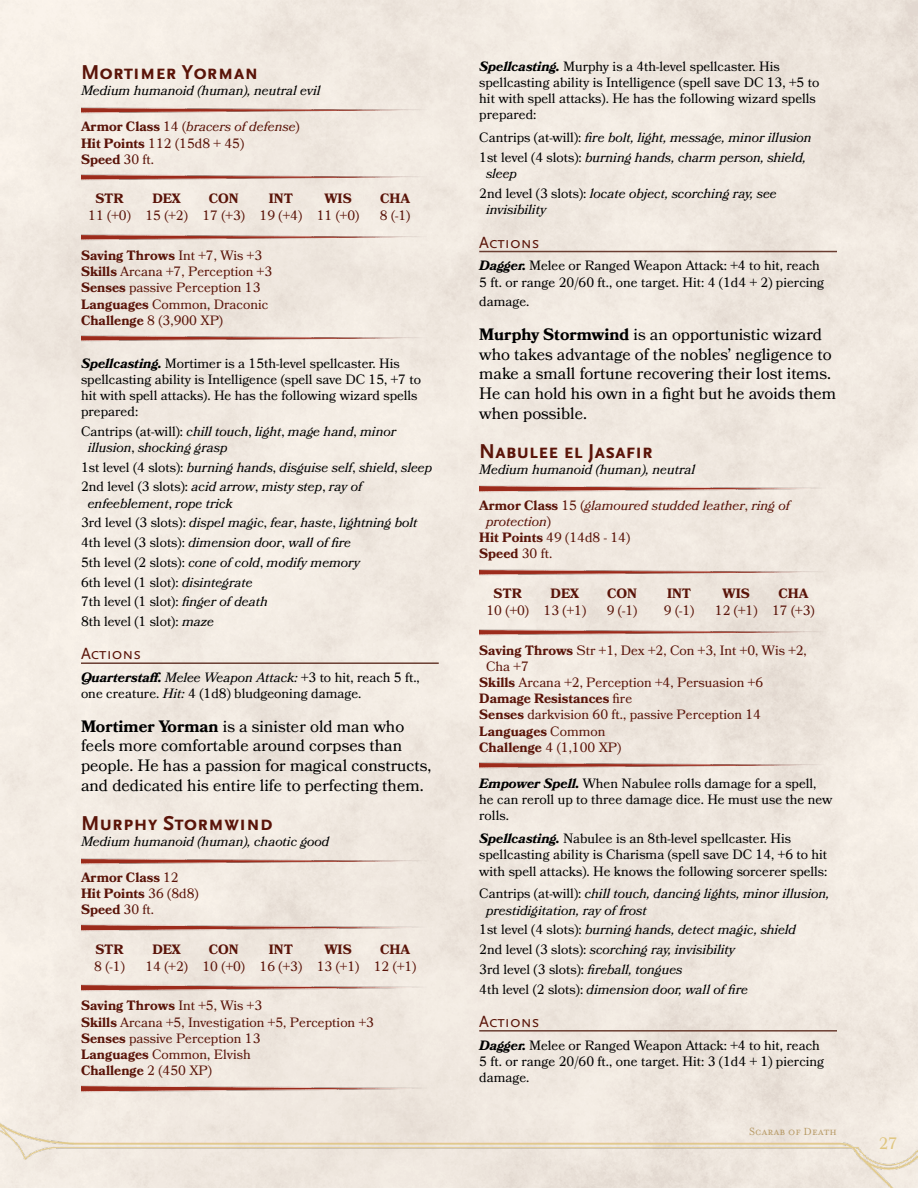
<style>
.page{position:relative;width:918px;height:1188px;background:#fff}
.page>*{position:absolute;margin:0;border:0;box-sizing:border-box;transform-origin:0 0}
.t1{font:700 21px "Scala Sans Caps";color:#5a1409}
.t2{font:16.5px/19.8px "Bookmania";color:#000}
.t3{font:16.5px "Scala Sans Caps";color:#5a1409}
.t4{font:16.5px "Bookmania";color:#e0c67f}
.t5{font:italic 13.5px/19.6px "Bookmania";color:#000}
.t6{font:13.5px/16.2px "Bookmania";color:#000}
.t7{font:13.5px/16.2px "Bookmania";color:#5a1409}
.t8{font:700 13.5px/16.2px "Bookmania";color:#5a1409}
.t9{font:italic 13.5px "Bookmania";color:#5a1409}
.t10{font:12px "Mr.Eaves Small Caps";color:#b79a66}
.s1{font-weight:400}
.s2{font-weight:400;font-style:italic}
.s3{font-weight:700}
.s4{font-weight:700;font-style:italic}
.s5{font-style:normal}
.s6{font-style:italic}
.s7{font-weight:700;font-style:normal}
</style>
<div class="page">
<img style="left:0;top:1119px;width:918px;height:69px">
<hr style="left:81px;top:662px;width:358px;height:2px;background:#6a3d31">
<img style="left:81px;top:108px;width:351px;height:6px">
<img style="left:81px;top:174px;width:351px;height:7px">
<img style="left:81px;top:235px;width:351px;height:6px">
<img style="left:81px;top:335px;width:351px;height:7px">
<img style="left:81px;top:858px;width:351px;height:6px">
<img style="left:81px;top:925px;width:351px;height:6px">
<img style="left:81px;top:985px;width:351px;height:6px">
<img style="left:81px;top:1086px;width:351px;height:6px">
<hr style="left:479px;top:251px;width:358px;height:1px;background:#6a3d31">
<hr style="left:479px;top:1030px;width:358px;height:2px;background:#6a3d31">
<img style="left:479px;top:486px;width:351px;height:6px">
<img style="left:479px;top:569px;width:351px;height:6px">
<img style="left:479px;top:629px;width:351px;height:6px">
<img style="left:479px;top:762px;width:351px;height:7px">
<h1 class="t1" style="left:81px;top:61px;width:179px">Mortimer Yorman</h1>
<p class="t5" style="left:81px;top:81px;width:241px">Medium humanoid (human), neutral evil</p>
<p class="t8" style="left:81px;top:119px;width:220px">Armor Class <span class="s1">14 (</span><span class="s2">bracers of defense</span><span class="s1">)<br></span>Hit Points <span class="s1">112 (15d8 + 45)<br></span>Speed <span class="s1">30 ft.</span></p>
<p class="t8" style="left:95px;top:191px;width:30px">STR</p>
<p class="t8" style="left:152px;top:191px;width:30px">DEX</p>
<p class="t8" style="left:209px;top:191px;width:31px">CON</p>
<p class="t8" style="left:269px;top:191px;width:26px">INT</p>
<p class="t8" style="left:324px;top:191px;width:29px">WIS</p>
<p class="t8" style="left:380px;top:191px;width:31px">CHA</p>
<p class="t7" style="left:88px;top:208px;width:273px">11 (+0) 15 (+2) 17 (+3) 19 (+4) 11 (+0)</p>
<p class="t7" style="left:380px;top:208px;width:32px">8 (-1)</p>
<p class="t7" style="left:81px;top:247px;width:193px"><span class="s3">Saving Throws</span> Int +7, Wis +3<br><span class="s3">Skills</span> Arcana +7, Perception +3<br><span class="s3">Senses</span> passive Perception 13<br><span class="s3">Languages</span> Common, Draconic<br><span class="s3">Challenge</span> 8 (3,900 XP)</p>
<p class="t6" style="left:81px;top:355px;width:342px"><span class="s4">Spellcasting.</span> Mortimer is a 15th-level spellcaster. His spellcasting ability is Intelligence (spell save DC 15, +7 to hit with spell attacks). He has the following wizard spells prepared:</p>
<p class="t5" style="left:88px;top:423px;width:310px;line-height:16.2px;text-indent:-7px"><span class="s5">Cantrips (at-will):</span> chill touch<span class="s5">,</span> light<span class="s5">,</span> mage hand<span class="s5">,</span> minor illusion<span class="s5">,</span> shocking grasp</p>
<p class="t5" style="left:81px;top:457px;width:353px"><span class="s5">1st level (4 slots):</span> burning hands<span class="s5">,</span> disguise self<span class="s5">,</span> shield<span class="s5">,</span> sleep<br><span class="s5">2nd level (3 slots):</span> acid arrow<span class="s5">,</span> misty step<span class="s5">,</span> ray of</p>
<p class="t5" style="left:81px;top:493px;width:338px;text-indent:7px">enfeeblement<span class="s5">,</span> rope trick<br><span class="s5">3rd level (3 slots):</span> dispel magic<span class="s5">,</span> fear<span class="s5">,</span> haste<span class="s5">,</span> lightning bolt <span class="s5">4th level (3 slots):</span> dimension door<span class="s5">,</span> wall of fire<br><span class="s5">5th level (2 slots):</span> cone of cold<span class="s5">,</span> modify memory<br><span class="s5">6th level (1 slot):</span> disintegrate<br><span class="s5">7th level (1 slot):</span> finger of death<br><span class="s5">8th level (1 slot):</span> maze</p>
<p class="t3" style="left:81px;top:645px;width:62px">Actions</p>
<p class="t6" style="left:81px;top:669px;width:340px"><span class="s4">Quarterstaff.</span> <span class="s6">Melee Weapon Attack:</span> +3 to hit, reach 5 ft., one creature. <span class="s6">Hit:</span> 4 (1d8) bludgeoning damage.</p>
<p class="t2" style="left:81px;top:716px;width:352px"><span class="s3">Mortimer Yorman</span> is a sinister old man who feels more comfortable around corpses than people. He has a passion for magical constructs, and dedicated his entire life to perfecting them.</p>
<h1 class="t1" style="left:81px;top:811px;width:193px">Murphy Stormwind</h1>
<p class="t5" style="left:81px;top:831px;width:250px">Medium humanoid (human), chaotic good</p>
<p class="t8" style="left:81px;top:869px;width:119px">Armor Class <span class="s1">12<br></span>Hit Points <span class="s1">36 (8d8)<br></span>Speed <span class="s1">30 ft.</span></p>
<p class="t8" style="left:95px;top:941px;width:30px">STR</p>
<p class="t8" style="left:152px;top:941px;width:30px">DEX</p>
<p class="t8" style="left:209px;top:941px;width:31px">CON</p>
<p class="t8" style="left:269px;top:941px;width:26px">INT</p>
<p class="t8" style="left:324px;top:941px;width:29px">WIS</p>
<p class="t8" style="left:380px;top:941px;width:31px">CHA</p>
<p class="t7" style="left:94px;top:958px;width:32px">8 (-1)</p>
<p class="t7" style="left:145px;top:958px;width:273px">14 (+2) 10 (+0) 16 (+3) 13 (+1) 12 (+1)</p>
<p class="t7" style="left:81px;top:998px;width:295px"><span class="s3">Saving Throws</span> Int +5, Wis +3<br><span class="s3">Skills</span> Arcana +5, Investigation +5, Perception +3<br><span class="s3">Senses</span> passive Perception 13<br><span class="s3">Languages</span> Common, Elvish<br><span class="s3">Challenge</span> 2 (450 XP)</p>
<p class="t6" style="left:479px;top:58px;width:342px"><span class="s4">Spellcasting.</span> Murphy is a 4th-level spellcaster. His spellcasting ability is Intelligence (spell save DC 13, +5 to hit with spell attacks). He has the following wizard spells prepared:</p>
<p class="t5" style="left:479px;top:128px;width:334px"><span class="s5">Cantrips (at-will):</span> fire bolt, light, message, minor illusion<br><span class="s5">1st level (4 slots):</span> burning hands, charm person, shield,</p>
<p class="t5" style="left:479px;top:164px;width:299px;text-indent:7px">sleep<br><span class="s5">2nd level (3 slots):</span> locate object, scorching ray, see</p>
<p class="t5" style="left:486px;top:200px;width:62px">invisibility</p>
<p class="t3" style="left:479px;top:233px;width:62px">Actions</p>
<p class="t6" style="left:479px;top:258px;width:347px"><span class="s4">Dagger.</span> Melee or Ranged Weapon Attack: +4 to hit, reach<br>5 ft. or range 20/60 ft., one target. Hit: 4 (1d4 + 2) piercing</p>
<p class="t6" style="left:479px;top:294px;width:52px">damage.</p>
<p class="t2" style="left:479px;top:324px;width:359px"><span class="s3">Murphy Stormwind</span> is an opportunistic wizard who takes advantage of the nobles’ negligence to make a small fortune recovering their lost items.<br>He can hold his own in a fight but he avoids them when possible.</p>
<h1 class="t1" style="left:479px;top:439px;width:175px">Nabulee el Jasafir</h1>
<p class="t5" style="left:479px;top:459px;width:217px">Medium humanoid (human), neutral</p>
<p class="t9" style="left:479px;top:497px;width:312px"><span class="s7">Armor Class</span> <span class="s5">15 (</span>glamoured studded leather<span class="s5">,</span> ring of</p>
<p class="t9" style="left:486px;top:514px;width:67px">protection<span class="s5">)</span></p>
<p class="t7" style="left:479px;top:530px;width:152px"><span class="s3">Hit Points</span> 49 (14d8 - 14)</p>
<p class="t8" style="left:479px;top:546px;width:75px">Speed <span class="s1">30 ft.</span></p>
<p class="t8" style="left:494px;top:585px;width:30px">STR</p>
<p class="t8" style="left:551px;top:585px;width:30px">DEX</p>
<p class="t8" style="left:607px;top:585px;width:31px">CON</p>
<p class="t8" style="left:667px;top:585px;width:26px">INT</p>
<p class="t8" style="left:723px;top:585px;width:29px">WIS</p>
<p class="t8" style="left:778px;top:585px;width:31px">CHA</p>
<p class="t7" style="left:487px;top:602px;width:101px">10 (+0) 13 (+1)</p>
<p class="t7" style="left:607px;top:602px;width:32px">9 (-1)</p>
<p class="t7" style="left:664px;top:602px;width:32px">9 (-1)</p>
<p class="t7" style="left:715px;top:602px;width:101px">12 (+1) 17 (+3)</p>
<p class="t7" style="left:479px;top:642px;width:329px"><span class="s3">Saving Throws</span> Str +1, Dex +2, Con +3, Int +0, Wis +2,</p>
<p class="t7" style="left:486px;top:658px;width:44px">Cha +7</p>
<p class="t7" style="left:479px;top:674px;width:285px"><span class="s3">Skills</span> Arcana +2, Perception +4, Persuasion +6</p>
<p class="t8" style="left:479px;top:690px;width:155px">Damage Resistances <span class="s1">fire</span></p>
<p class="t7" style="left:479px;top:707px;width:283px"><span class="s3">Senses</span> darkvision 60 ft., passive Perception 14</p>
<p class="t8" style="left:479px;top:723px;width:128px">Languages <span class="s1">Common</span></p>
<p class="t7" style="left:479px;top:739px;width:144px"><span class="s3">Challenge</span> 4 (1,100 XP)</p>
<p class="t6" style="left:479px;top:775px;width:355px"><span class="s4">Empower Spell.</span> When Nabulee rolls damage for a spell, he can reroll up to three damage dice. He must use the new rolls.</p>
<p class="t6" style="left:479px;top:830px;width:350px"><span class="s4">Spellcasting.</span> Nabulee is an 8th-level spellcaster. His spellcasting ability is Charisma (spell save DC 14, +6 to hit with spell attacks). He knows the following sorcerer spells:</p>
<p class="t5" style="left:486px;top:886px;width:345px;line-height:16.2px;text-indent:-7px"><span class="s5">Cantrips (at-will):</span> chill touch, dancing lights, minor illusion, prestidigitation, ray of frost</p>
<p class="t5" style="left:479px;top:920px;width:318px"><span class="s5">1st level (4 slots):</span> burning hands, detect magic, shield <span class="s5">2nd level (3 slots):</span> scorching ray, invisibility<br><span class="s5">3rd level (3 slots):</span> fireball, tongues<br><span class="s5">4th level (2 slots):</span> dimension door, wall of fire</p>
<p class="t3" style="left:479px;top:1013px;width:62px">Actions</p>
<p class="t6" style="left:479px;top:1037px;width:347px"><span class="s4">Dagger.</span> Melee or Ranged Weapon Attack: +4 to hit, reach<br>5 ft. or range 20/60 ft., one target. Hit: 3 (1d4 + 1) piercing damage.</p>
<p class="t10" style="left:749px;top:1125px;width:89px">Scarab of Death</p>
<p class="t4" style="left:879px;top:1133px;width:21px">27</p>
</div>
